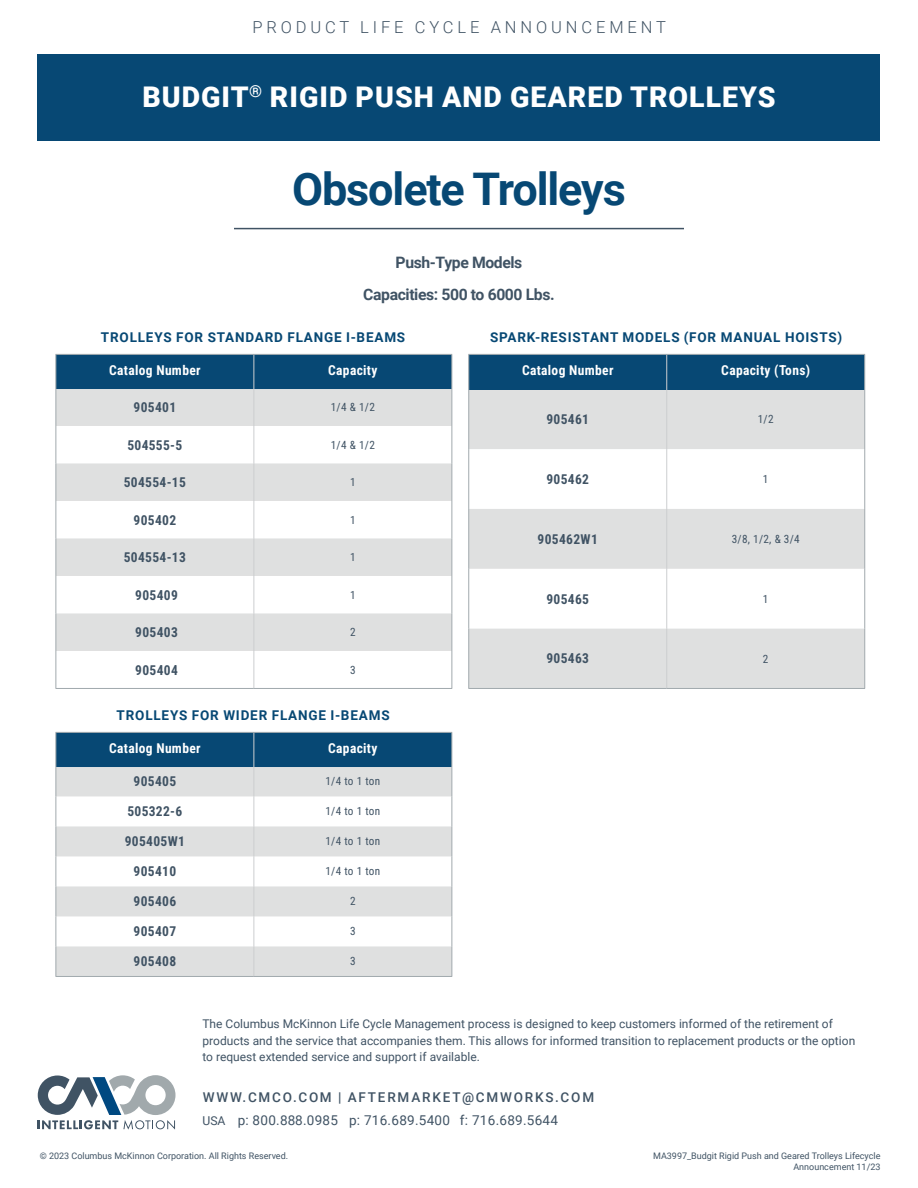
<style>
.page{position:relative;width:918px;height:1188px;background:#fff}
.page>*{position:absolute;margin:0;border:0;box-sizing:border-box;transform-origin:0 0}
.t1{font:700 45px "Roboto";letter-spacing:-.025em;color:#074874}
.t2{font:900 28.5px "Roboto";letter-spacing:.035em;color:#fff}
.t3{font:300 16.5px "Roboto";letter-spacing:.235em;color:#405364}
.t4{font:700 15.75px/31.8px "Roboto";letter-spacing:-.025em;color:#405364;text-align:center}
.t5{font:700 13.5px "Roboto Condensed";letter-spacing:.025em;color:#405364}
.t6{font:700 13.5px "Roboto";letter-spacing:.06em;color:#074874}
.t7{font:13.5px/22.5px "Roboto";letter-spacing:.02em;color:#405364}
.t8{font:700 13.5px "Roboto Condensed";letter-spacing:.025em;color:#fff}
.t9{font:12px/16.5px "Roboto";color:#405364}
.t10{font:11.25px "Roboto Condensed";letter-spacing:.015em;color:#405364}
.t11{font:9px/10.8px "Roboto";color:#405364;text-align:right}
.s1{font-weight:500}
.s2{font-size:12.15px}
</style>
<div class="page">
<div style="left:38px;top:54px;width:842px;height:87px;background:#074874"></div>
<svg style="left:38px;top:1075px;width:138px;height:55px"></svg>
<div style="left:57px;top:355px;width:395px;height:34px;background:#074874"></div>
<svg style="left:57px;top:389px;width:395px;height:262px;fill:#dfe0e0"></svg>
<hr style="left:56px;top:354px;width:198px;height:1px;background:#a1a9ad">
<hr style="left:56px;top:355px;width:1px;height:34px;background:#a1a9ad">
<hr style="left:254px;top:354px;width:198px;height:1px;background:#a1a9ad">
<hr style="left:452px;top:355px;width:1px;height:34px;background:#a1a9ad">
<hr style="left:56px;top:389px;width:1px;height:37px;background:#a1a9ad">
<hr style="left:452px;top:389px;width:1px;height:37px;background:#a1a9ad">
<hr style="left:56px;top:426px;width:1px;height:37px;background:#a1a9ad">
<hr style="left:452px;top:426px;width:1px;height:37px;background:#a1a9ad">
<hr style="left:56px;top:463px;width:1px;height:38px;background:#a1a9ad">
<hr style="left:452px;top:463px;width:1px;height:38px;background:#a1a9ad">
<hr style="left:56px;top:501px;width:1px;height:37px;background:#a1a9ad">
<hr style="left:452px;top:501px;width:1px;height:37px;background:#a1a9ad">
<hr style="left:56px;top:538px;width:1px;height:38px;background:#a1a9ad">
<hr style="left:452px;top:538px;width:1px;height:38px;background:#a1a9ad">
<hr style="left:56px;top:576px;width:1px;height:37px;background:#a1a9ad">
<hr style="left:452px;top:576px;width:1px;height:37px;background:#a1a9ad">
<hr style="left:56px;top:613px;width:1px;height:38px;background:#a1a9ad">
<hr style="left:452px;top:613px;width:1px;height:38px;background:#a1a9ad">
<hr style="left:56px;top:651px;width:1px;height:37px;background:#a1a9ad">
<hr style="left:452px;top:651px;width:1px;height:37px;background:#a1a9ad">
<hr style="left:56px;top:688px;width:198px;height:1px;background:#a1a9ad">
<hr style="left:254px;top:688px;width:198px;height:1px;background:#a1a9ad">
<hr style="left:254px;top:355px;width:1px;height:34px;background:#ccced0">
<hr style="left:254px;top:389px;width:1px;height:37px;background:#ccced0">
<hr style="left:254px;top:426px;width:1px;height:37px;background:#ccced0">
<hr style="left:254px;top:463px;width:1px;height:38px;background:#ccced0">
<hr style="left:254px;top:501px;width:1px;height:37px;background:#ccced0">
<hr style="left:254px;top:538px;width:1px;height:38px;background:#ccced0">
<hr style="left:254px;top:576px;width:1px;height:37px;background:#ccced0">
<hr style="left:254px;top:613px;width:1px;height:38px;background:#ccced0">
<hr style="left:254px;top:651px;width:1px;height:37px;background:#ccced0">
<svg style="left:57px;top:796px;width:395px;height:180px"></svg>
<hr style="left:56px;top:796px;width:1px;height:30px;background:#a1a9ad">
<hr style="left:452px;top:796px;width:1px;height:30px;background:#a1a9ad">
<hr style="left:56px;top:826px;width:1px;height:30px;background:#a1a9ad">
<hr style="left:452px;top:826px;width:1px;height:30px;background:#a1a9ad">
<hr style="left:56px;top:856px;width:1px;height:30px;background:#a1a9ad">
<hr style="left:452px;top:856px;width:1px;height:30px;background:#a1a9ad">
<hr style="left:56px;top:886px;width:1px;height:30px;background:#a1a9ad">
<hr style="left:452px;top:886px;width:1px;height:30px;background:#a1a9ad">
<hr style="left:56px;top:916px;width:1px;height:30px;background:#a1a9ad">
<hr style="left:452px;top:916px;width:1px;height:30px;background:#a1a9ad">
<hr style="left:56px;top:946px;width:1px;height:30px;background:#a1a9ad">
<hr style="left:452px;top:946px;width:1px;height:30px;background:#a1a9ad">
<hr style="left:56px;top:976px;width:198px;height:1px;background:#a1a9ad">
<hr style="left:254px;top:976px;width:198px;height:1px;background:#a1a9ad">
<svg style="left:56px;top:732px;width:397px;height:64px;background:#6b8ea6"></svg>
<hr style="left:254px;top:796px;width:1px;height:30px;background:#ccced0">
<hr style="left:254px;top:826px;width:1px;height:30px;background:#ccced0">
<hr style="left:254px;top:856px;width:1px;height:30px;background:#ccced0">
<hr style="left:254px;top:886px;width:1px;height:30px;background:#ccced0">
<hr style="left:254px;top:916px;width:1px;height:30px;background:#ccced0">
<hr style="left:254px;top:946px;width:1px;height:30px;background:#ccced0">
<div style="left:469px;top:355px;width:395px;height:35px;background:#074874"></div>
<svg style="left:469px;top:390px;width:395px;height:298px;fill:#dfe0e0"></svg>
<hr style="left:468px;top:354px;width:199px;height:1px;background:#a1a9ad">
<hr style="left:468px;top:355px;width:1px;height:35px;background:#a1a9ad">
<hr style="left:667px;top:354px;width:198px;height:1px;background:#a1a9ad">
<hr style="left:864px;top:355px;width:1px;height:35px;background:#a1a9ad">
<hr style="left:468px;top:390px;width:1px;height:59px;background:#a1a9ad">
<hr style="left:864px;top:390px;width:1px;height:59px;background:#a1a9ad">
<hr style="left:468px;top:449px;width:1px;height:60px;background:#a1a9ad">
<hr style="left:864px;top:449px;width:1px;height:60px;background:#a1a9ad">
<hr style="left:468px;top:509px;width:1px;height:60px;background:#a1a9ad">
<hr style="left:864px;top:509px;width:1px;height:60px;background:#a1a9ad">
<hr style="left:468px;top:569px;width:1px;height:60px;background:#a1a9ad">
<hr style="left:864px;top:569px;width:1px;height:60px;background:#a1a9ad">
<hr style="left:468px;top:629px;width:1px;height:59px;background:#a1a9ad">
<hr style="left:864px;top:629px;width:1px;height:59px;background:#a1a9ad">
<hr style="left:468px;top:688px;width:199px;height:1px;background:#a1a9ad">
<hr style="left:667px;top:688px;width:198px;height:1px;background:#a1a9ad">
<hr style="left:666px;top:355px;width:1px;height:35px;background:#ccced0">
<hr style="left:666px;top:390px;width:1px;height:59px;background:#ccced0">
<hr style="left:666px;top:449px;width:1px;height:60px;background:#ccced0">
<hr style="left:666px;top:509px;width:1px;height:60px;background:#ccced0">
<hr style="left:666px;top:569px;width:1px;height:60px;background:#ccced0">
<hr style="left:666px;top:629px;width:1px;height:59px;background:#ccced0">
<hr style="left:234px;top:228px;width:450px;height:1px;background:#405364">
<h3 class="t3" style="left:252px;top:16px;width:415px">PRODUCT LIFE CYCLE ANNOUNCEMENT</h3>
<h2 class="t2" style="left:142px;top:77px;width:635px">BUDGIT<sup>®</sup> RIGID PUSH AND GEARED TROLLEYS</h2>
<h1 class="t1" style="left:292px;top:157px;width:335px">Obsolete Trolleys</h1>
<h3 class="t4" style="left:363px;top:246px;width:193px">Push-Type Models<br>Capacities: 500 to 6000 Lbs.</h3>
<p class="t6" style="left:101px;top:328px;width:306px">TROLLEYS FOR STANDARD FLANGE I-BEAMS</p>
<p class="t8" style="left:109px;top:361px;width:93px">Catalog Number</p>
<p class="t8" style="left:328px;top:361px;width:51px">Capacity</p>
<p class="t5" style="left:134px;top:398px;width:44px">905401</p>
<p class="t10" style="left:331px;top:399px;width:46px">1/4 &amp; 1/2</p>
<p class="t5" style="left:127px;top:435px;width:56px">504555-5</p>
<p class="t10" style="left:331px;top:437px;width:46px">1/4 &amp; 1/2</p>
<p class="t5" style="left:124px;top:473px;width:64px">504554-15</p>
<p class="t10" style="left:350px;top:474px;width:7px">1</p>
<p class="t5" style="left:134px;top:510px;width:44px">905402</p>
<p class="t10" style="left:350px;top:512px;width:7px">1</p>
<p class="t5" style="left:124px;top:548px;width:64px">504554-13</p>
<p class="t10" style="left:350px;top:549px;width:7px">1</p>
<p class="t5" style="left:135px;top:585px;width:44px">905409</p>
<p class="t10" style="left:350px;top:587px;width:7px">1</p>
<p class="t5" style="left:135px;top:623px;width:44px">905403</p>
<p class="t10" style="left:350px;top:624px;width:7px">2</p>
<p class="t5" style="left:135px;top:660px;width:44px">905404</p>
<p class="t10" style="left:350px;top:662px;width:7px">3</p>
<p class="t6" style="left:117px;top:706px;width:275px">TROLLEYS FOR WIDER FLANGE I-BEAMS</p>
<p class="t8" style="left:109px;top:739px;width:93px">Catalog Number</p>
<p class="t8" style="left:328px;top:739px;width:51px">Capacity</p>
<p class="t5" style="left:134px;top:772px;width:44px">905405</p>
<p class="t10" style="left:325px;top:774px;width:56px">1/4 to 1 ton</p>
<p class="t5" style="left:127px;top:802px;width:56px">505322-6</p>
<p class="t10" style="left:325px;top:804px;width:56px">1/4 to 1 ton</p>
<p class="t5" style="left:125px;top:832px;width:62px">905405W1</p>
<p class="t10" style="left:325px;top:834px;width:56px">1/4 to 1 ton</p>
<p class="t5" style="left:134px;top:862px;width:44px">905410</p>
<p class="t10" style="left:325px;top:864px;width:56px">1/4 to 1 ton</p>
<p class="t5" style="left:134px;top:892px;width:44px">905406</p>
<p class="t10" style="left:350px;top:894px;width:7px">2</p>
<p class="t5" style="left:134px;top:922px;width:44px">905407</p>
<p class="t10" style="left:350px;top:924px;width:7px">3</p>
<p class="t5" style="left:134px;top:952px;width:44px">905408</p>
<p class="t10" style="left:350px;top:954px;width:7px">3</p>
<p class="t6" style="left:490px;top:328px;width:353px">SPARK-RESISTANT MODELS (FOR MANUAL HOISTS)</p>
<p class="t8" style="left:522px;top:361px;width:93px">Catalog Number</p>
<p class="t8" style="left:721px;top:361px;width:90px">Capacity (Tons)</p>
<p class="t5" style="left:546px;top:410px;width:44px">905461</p>
<p class="t10" style="left:758px;top:411px;width:17px">1/2</p>
<p class="t5" style="left:546px;top:470px;width:44px">905462</p>
<p class="t10" style="left:763px;top:471px;width:7px">1</p>
<p class="t5" style="left:538px;top:529px;width:62px">905462W1</p>
<p class="t10" style="left:732px;top:531px;width:70px">3/8, 1/2, &amp; 3/4</p>
<p class="t5" style="left:546px;top:589px;width:44px">905465</p>
<p class="t10" style="left:763px;top:591px;width:7px">1</p>
<p class="t5" style="left:546px;top:649px;width:44px">905463</p>
<p class="t10" style="left:763px;top:651px;width:7px">2</p>
<p class="t9" style="left:202px;top:1015px;width:654px">The Columbus McKinnon Life Cycle Management process is designed to keep customers informed of the retirement of products and the service that accompanies them. This allows for informed transition to replacement products or the option to request extended service and support if available.</p>
<p class="t7" style="left:202px;top:1086px;width:393px"><span class="s1">WWW.CMCO.COM | AFTERMARKET@CMWORKS.COM<br></span><span class="s2">USA</span> p: 800.888.0985 p: 716.689.5400 f: 716.689.5644</p>
<p class="t11" style="left:40px;top:1150px;width:250px">© 2023 Columbus McKinnon Corporation. All Rights Reserved.</p>
<p class="t11" style="left:653px;top:1150px;width:229px">MA3997_Budgit Rigid Push and Geared Trolleys Lifecycle<br>Announcement 11/23</p>
</div>
